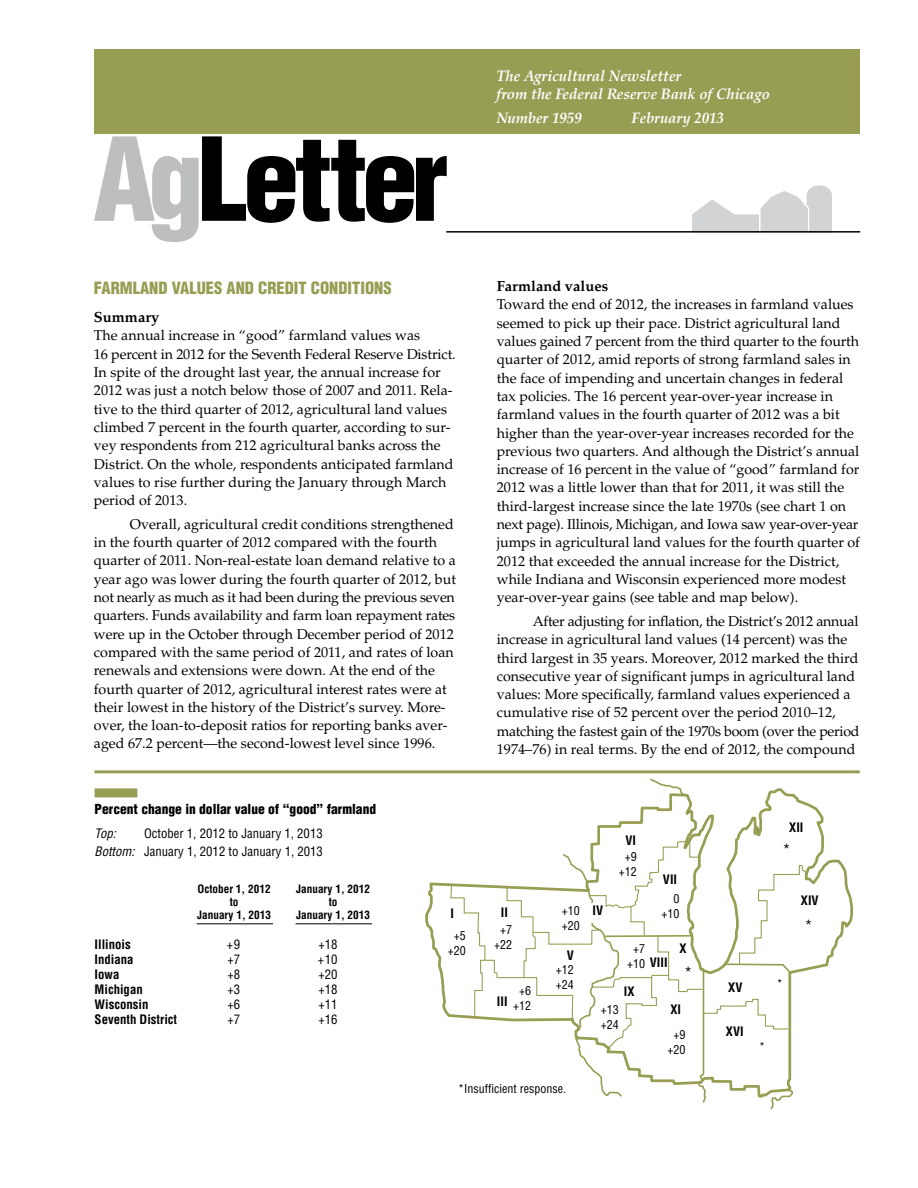
<style>
.page{position:relative;width:918px;height:1188px;background:#fff}
.page>*{position:absolute;margin:0;border:0;box-sizing:border-box;transform-origin:0 0}
.t1{font:900 condensed 112.5px "Helvetica LT Std";letter-spacing:-.045em;color:#000}
.t2{font:900 condensed 16.5px "Helvetica LT Std";color:#979e53}
.t3{font:condensed 16.5px "Helvetica LT Std";color:#000}
.t4{font:italic 700 15.3px/18px "Palatino LT Std";color:#fff}
.t5{font:700 14.7px "Palatino LT Std";color:#000}
.t6{font:14.25px/18.3px "Palatino LT Std";color:#000}
.t7{font:900 condensed 13.5px "Helvetica LT Std";color:#000}
.t8{font:700 condensed 12.75px "Helvetica LT Std";color:#000}
.t9{font:condensed 12.75px/18px "Helvetica LT Std";color:#000}
.t10{font:italic condensed 12.75px/18px "Helvetica LT Std";color:#000}
.t11{font:condensed 12px/15px "Helvetica LT Std";color:#000;text-align:center}
.t12{font:700 condensed 11.25px "Helvetica LT Std";color:#000}
.s1{color:#bcbec0}
.s2{font-weight:400;font-size:12px}
</style>
<div class="page">
<div style="left:94px;top:49px;width:766px;height:85px;background:#979e53"></div>
<div style="left:807px;top:186px;width:24px;height:19px;background:#d1d3d4;border-radius:50%"></div>
<div style="left:807px;top:186px;width:24px;height:19px;border:1px solid #d1d3d4;border-radius:50%"></div>
<svg style="left:692px;top:191px;width:140px;height:40px"></svg>
<hr style="left:446px;top:231px;width:414px;height:2px;background:#000">
<svg style="left:425px;top:882px;width:25px;height:135px"></svg>
<svg style="left:597px;top:788px;width:257px;height:182px"></svg>
<svg style="left:649px;top:778px;width:38px;height:18px"></svg>
<svg style="left:450px;top:840px;width:358px;height:270px"></svg>
<div style="left:95px;top:788px;width:42px;height:9px;background:#979e53"></div>
<hr style="left:94px;top:770px;width:766px;height:3px;background:#979e53">
<hr style="left:197px;top:923px;width:76px;height:1px;background:#000">
<hr style="left:296px;top:923px;width:76px;height:1px;background:#000">
<h1 class="t1" style="left:93px;top:108px;width:357px"><span class="s1">Ag</span>Letter</h1>
<p class="t2" style="left:94px;top:277px;width:299px">FARMLAND VALUES AND CREDIT CONDITIONS</p>
<p class="t5" style="left:94px;top:309px;width:67px">Summary</p>
<p class="t6" style="left:94px;top:327px;width:363px">The annual increase in “good” farmland values was<br>16 percent in 2012 for the Seventh Federal Reserve District.<br>In spite of the drought last year, the annual increase for 2012 was just a notch below those of 2007 and 2011. Rela&shy;tive to the third quarter of 2012, agricultural land values climbed 7 percent in the fourth quarter, according to sur&shy;vey respondents from 212 agricultural banks across the District. On the whole, respondents anticipated farmland values to rise further during the January through March period of 2013.</p>
<p class="t6" style="left:94px;top:515px;width:364px;text-indent:36px">Overall, agricultural credit conditions strengthened in the fourth quarter of 2012 compared with the fourth quarter of 2011. Non-real-estate loan demand relative to a year ago was lower during the fourth quarter of 2012, but not nearly as much as it had been during the previous seven quarters. Funds availability and farm loan repayment rates were up in the October through December period of 2012 compared with the same period of 2011, and rates of loan renewals and extensions were down. At the end of the fourth quarter of 2012, agricultural interest rates were at their lowest in the history of the District’s survey. More&shy;over, the loan-to-deposit ratios for reporting banks aver&shy;aged 67.2 percent—the second-lowest level since 1996.</p>
<p class="t7" style="left:95px;top:800px;width:283px">Percent change in dollar value of “good” farmland</p>
<p class="t10" style="left:95px;top:825px;width:42px">Top:<br>Bottom:</p>
<p class="t9" style="left:144px;top:824px;width:180px">October 1, 2012 to January 1, 2013<br>January 1, 2012 to January 1, 2013</p>
<p class="t12" style="left:198px;top:882px;width:75px">October 1, 2012</p>
<p class="t12" style="left:296px;top:882px;width:75px">January 1, 2012</p>
<p class="t12" style="left:230px;top:895px;width:10px">to</p>
<p class="t12" style="left:329px;top:895px;width:10px">to</p>
<p class="t12" style="left:197px;top:908px;width:75px">January 1, 2013</p>
<p class="t12" style="left:296px;top:908px;width:75px">January 1, 2013</p>
<p class="t8" style="left:95px;top:936px;width:38px">Illinois</p>
<p class="t9" style="left:227px;top:935px;width:15px">+9</p>
<p class="t9" style="left:318px;top:935px;width:21px">+18</p>
<p class="t8" style="left:95px;top:951px;width:40px">Indiana</p>
<p class="t9" style="left:227px;top:950px;width:14px">+7</p>
<p class="t9" style="left:318px;top:950px;width:21px">+10</p>
<p class="t8" style="left:95px;top:966px;width:26px">Iowa</p>
<p class="t9" style="left:227px;top:965px;width:14px">+8</p>
<p class="t9" style="left:318px;top:965px;width:21px">+20</p>
<p class="t8" style="left:95px;top:981px;width:50px">Michigan</p>
<p class="t9" style="left:227px;top:980px;width:14px">+3</p>
<p class="t9" style="left:318px;top:980px;width:21px">+18</p>
<p class="t8" style="left:95px;top:996px;width:55px">Wisconsin</p>
<p class="t9" style="left:227px;top:995px;width:14px">+6</p>
<p class="t9" style="left:318px;top:995px;width:21px">+11</p>
<p class="t8" style="left:95px;top:1011px;width:84px">Seventh District</p>
<p class="t9" style="left:227px;top:1010px;width:14px">+7</p>
<p class="t9" style="left:318px;top:1010px;width:21px">+16</p>
<p class="t8" style="left:451px;top:905px;width:5px">I</p>
<p class="t11" style="left:448px;top:928px;width:19px">+5 +20</p>
<p class="t4" style="left:496px;top:67px;width:275px">The Agricultural Newsletter<br>from the Federal Reserve Bank of Chicago</p>
<p class="t4" style="left:496px;top:109px;width:87px">Number 1959</p>
<p class="t4" style="left:631px;top:109px;width:94px">February 2013</p>
<p class="t5" style="left:497px;top:278px;width:113px">Farmland values</p>
<p class="t6" style="left:497px;top:296px;width:365px">Toward the end of 2012, the increases in farmland values seemed to pick up their pace. District agricultural land values gained 7 percent from the third quarter to the fourth quarter of 2012, amid reports of strong farmland sales in the face of impending and uncertain changes in federal tax policies. The 16 percent year-over-year increase in farmland values in the fourth quarter of 2012 was a bit higher than the year-over-year increases recorded for the previous two quarters. And although the District’s annual increase of 16 percent in the value of “good” farmland for 2012 was a little lower than that for 2011, it was still the third-largest increase since the late 1970s (see chart 1 on next page). Illinois, Michigan, and Iowa saw year-over-year jumps in agricultural land values for the fourth quarter of 2012 that exceeded the annual increase for the District, while Indiana and Wisconsin experienced more modest year-over-year gains (see table and map below).</p>
<p class="t6" style="left:497px;top:612px;width:364px;text-indent:36px">After adjusting for inflation, the District’s 2012 annual increase in agricultural land values (14 percent) was the third largest in 35 years. Moreover, 2012 marked the third consecutive year of significant jumps in agricultural land values: More specifically, farmland values experienced a cumulative rise of 52 percent over the period 2010–12, matching the fastest gain of the 1970s boom (over the period 1974–76) in real terms. By the end of 2012, the compound</p>
<p class="t8" style="left:789px;top:819px;width:16px">XII</p>
<p class="t8" style="left:625px;top:832px;width:12px">VI</p>
<p class="t3" style="left:782px;top:840px;width:10px">*</p>
<p class="t11" style="left:619px;top:849px;width:19px">+9 +12</p>
<p class="t8" style="left:663px;top:871px;width:16px">VII</p>
<p class="t8" style="left:501px;top:904px;width:9px">II</p>
<p class="t11" style="left:494px;top:922px;width:19px">+7 +22</p>
<p class="t11" style="left:513px;top:983px;width:19px">+6 +12</p>
<p class="t8" style="left:497px;top:993px;width:12px">III</p>
<p class="t11" style="left:562px;top:903px;width:19px;text-align:left">+10 +20</p>
<p class="t8" style="left:567px;top:948px;width:9px">V</p>
<p class="t11" style="left:556px;top:962px;width:19px;text-align:left">+12 +24</p>
<p class="t8" style="left:592px;top:903px;width:12px">IV</p>
<p class="t11" style="left:633px;top:941px;width:13px">+7</p>
<p class="t11" style="left:662px;top:891px;width:19px;text-align:right">0 +10</p>
<p class="t8" style="left:679px;top:940px;width:9px">X</p>
<p class="t8" style="left:627px;top:954px;width:42px"><span class="s2">+10</span> VIII</p>
<p class="t8" style="left:624px;top:984px;width:12px">IX</p>
<p class="t3" style="left:684px;top:963px;width:10px">*</p>
<p class="t11" style="left:601px;top:1002px;width:19px;text-align:left">+13 +24</p>
<p class="t8" style="left:670px;top:1002px;width:12px">XI</p>
<p class="t11" style="left:667px;top:1027px;width:19px">+9 +20</p>
<p class="t8" style="left:801px;top:892px;width:19px">XIV</p>
<p class="t3" style="left:804px;top:916px;width:10px">*</p>
<p class="t8" style="left:728px;top:980px;width:16px">XV</p>
<p class="t8" style="left:726px;top:1023px;width:19px">XVI</p>
<p class="t11" style="left:777px;top:976px;width:7px">*</p>
<p class="t11" style="left:759px;top:1039px;width:7px">*</p>
<p class="t11" style="left:458px;top:1081px;width:109px">*Insufficient response.</p>
</div>
